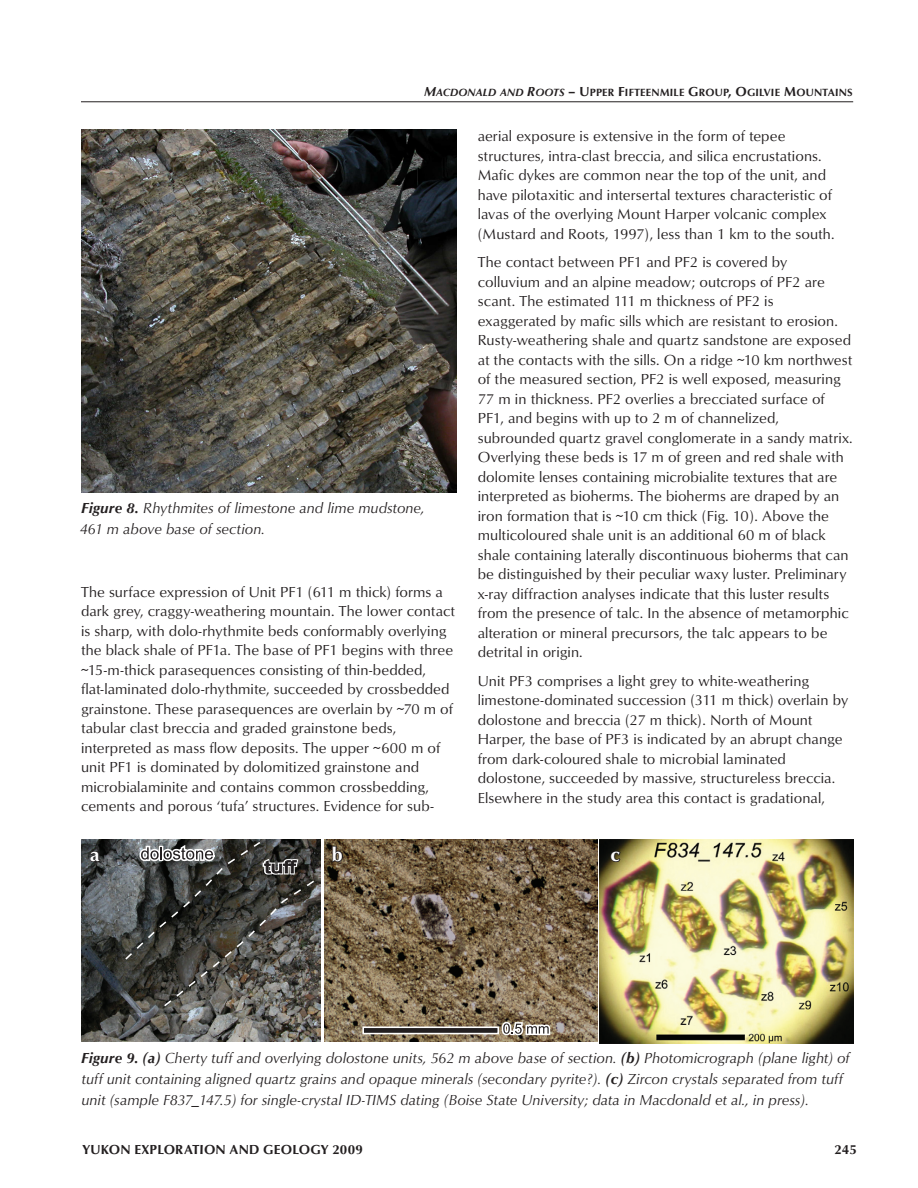
<style>
.page{position:relative;width:918px;height:1188px;background:#fff}
.page>*{position:absolute;margin:0;border:0;box-sizing:border-box;transform-origin:0 0}
.caption_letter{font:19.5px "Optimum Bold DTC";color:#fff}
.body{font:15px/19.5px "Optimum Roman DTC";letter-spacing:.005em;color:#231f20}
.t1{font:15px/21px "Optimum Roman Italic DTC";color:#231f20}
.t2{font:13.5px "Optimum Bold DTC";letter-spacing:.01em;color:#231f20}
.t3{font:10.8px "Optimum Bold DTC SC800";letter-spacing:.015em;color:#231f20}
.s1{font-family:"Optimum Bold Italic DTC SC800";font-size:13.5px}
.s2{font-family:"Optimum Bold Italic DTC SC800"}
.s3{font-size:13.5px}
.s4{font-family:"Optimum Bold Italic DTC"}
</style>
<div class="page">
<hr style="left:81px;top:101px;width:772px;height:1px;background:#231f20">
<img style="left:81px;top:130px;width:375px;height:362px">
<img style="left:81px;top:840px;width:240px;height:202px">
<img style="left:600px;top:839px;width:253px;height:204px">
<img style="left:325px;top:839px;width:272px;height:202px">
<div style="left:363px;top:1027px;width:135px;height:7px;background:#231f20"></div>
<div style="left:362px;top:1026px;width:137px;height:8px;border:2px solid #fff"></div>
<svg style="left:499px;top:1019px;width:54px;height:19px"></svg>
<svg style="left:124px;top:840px;width:196px;height:168px;background:#4d4c48"></svg>
<svg style="left:89px;top:850px;width:12px;height:13px"></svg>
<svg style="left:331px;top:845px;width:13px;height:18px"></svg>
<svg style="left:610px;top:850px;width:12px;height:13px"></svg>
<p class="t3" style="left:424px;top:86px;width:430px"><span class="s1">M</span><span class="s2">ACDONALD AND</span> <span class="s1">R</span><span class="s2">OOTS</span> <span class="s3">– U</span> PPER <span class="s3">F</span>IFTEENMILE <span class="s3">G</span>ROUP<span class="s3">, O</span>GILVIE <span class="s3">M</span>OUNTAINS</p>
<p class="t1" style="left:80px;top:497px;width:346px"><span class="s4">Figure 8.</span> Rhythmites of limestone and lime mudstone,<br>461 m above base of section.</p>
<p class="body" style="left:81px;top:582px;width:376px">The surface expression of Unit PF1 (611 m thick) forms a dark grey, craggy-weathering mountain. The lower contact is sharp, with dolo-rhythmite beds conformably overlying the black shale of PF1a. The base of PF1 begins with three ~15-m-thick parasequences consisting of thin-bedded, flat-laminated dolo-rhythmite, succeeded by crossbedded grainstone. These parasequences are overlain by ~70 m of tabular clast breccia and graded grainstone beds, interpreted as mass flow deposits. The upper ~600 m of unit PF1 is dominated by dolomitized grainstone and microbialaminite and contains common crossbedding, cements and porous ‘tufa’ structures. Evidence for sub-</p>
<p class="body" style="left:478px;top:126px;width:358px">aerial exposure is extensive in the form of tepee structures, intra-clast breccia, and silica encrustations.<br>Mafic dykes are common near the top of the unit, and have pilotaxitic and intersertal textures characteristic of lavas of the overlying Mount Harper volcanic complex (Mustard and Roots, 1997), less than 1 km to the south.</p>
<p class="body" style="left:478px;top:252px;width:377px">The contact between PF1 and PF2 is covered by colluvium and an alpine meadow; outcrops of PF2 are scant. The estimated 111 m thickness of PF2 is exaggerated by mafic sills which are resistant to erosion.<br>Rusty-weathering shale and quartz sandstone are exposed at the contacts with the sills. On a ridge ~10 km northwest of the measured section, PF2 is well exposed, measuring 77 m in thickness. PF2 overlies a brecciated surface of PF1, and begins with up to 2 m of channelized, subrounded quartz gravel conglomerate in a sandy matrix.<br>Overlying these beds is 17 m of green and red shale with dolomite lenses containing microbialite textures that are interpreted as bioherms. The bioherms are draped by an iron formation that is ~10 cm thick (Fig. 10). Above the multicoloured shale unit is an additional 60 m of black shale containing laterally discontinuous bioherms that can be distinguished by their peculiar waxy luster. Preliminary x-ray diffraction analyses indicate that this luster results from the presence of talc. In the absence of metamorphic alteration or mineral precursors, the talc appears to be detrital in origin.</p>
<p class="body" style="left:478px;top:671px;width:372px">Unit PF3 comprises a light grey to white-weathering limestone-dominated succession (311 m thick) overlain by dolostone and breccia (27 m thick). North of Mount Harper, the base of PF3 is indicated by an abrupt change from dark-coloured shale to microbial laminated dolostone, succeeded by massive, structureless breccia.<br>Elsewhere in the study area this contact is gradational,</p>
<p class="caption_letter" style="left:90px;top:843px;width:11px">A</p>
<p class="caption_letter" style="left:332px;top:843px;width:12px">B</p>
<p class="caption_letter" style="left:611px;top:843px;width:11px">C</p>
<p class="t1" style="left:81px;top:1048px;width:770px"><span class="s4">Figure 9. (a)</span> Cherty tuff and overlying dolostone units, 562 m above base of section. <span class="s4">(b)</span> Photomicrograph (plane light) of tuff unit containing aligned quartz grains and opaque minerals (secondary pyrite?). <span class="s4">(c)</span> Zircon crystals separated from tuff unit (sample F837_147.5) for single-crystal ID-TIMS dating (Boise State University; data in Macdonald et al., in press).</p>
<p class="t2" style="left:83px;top:1141px;width:282px">YUKON EXPLORATION AND GEOLOGY 2009</p>
<p class="t2" style="left:835px;top:1141px;width:24px">245</p>
</div>
